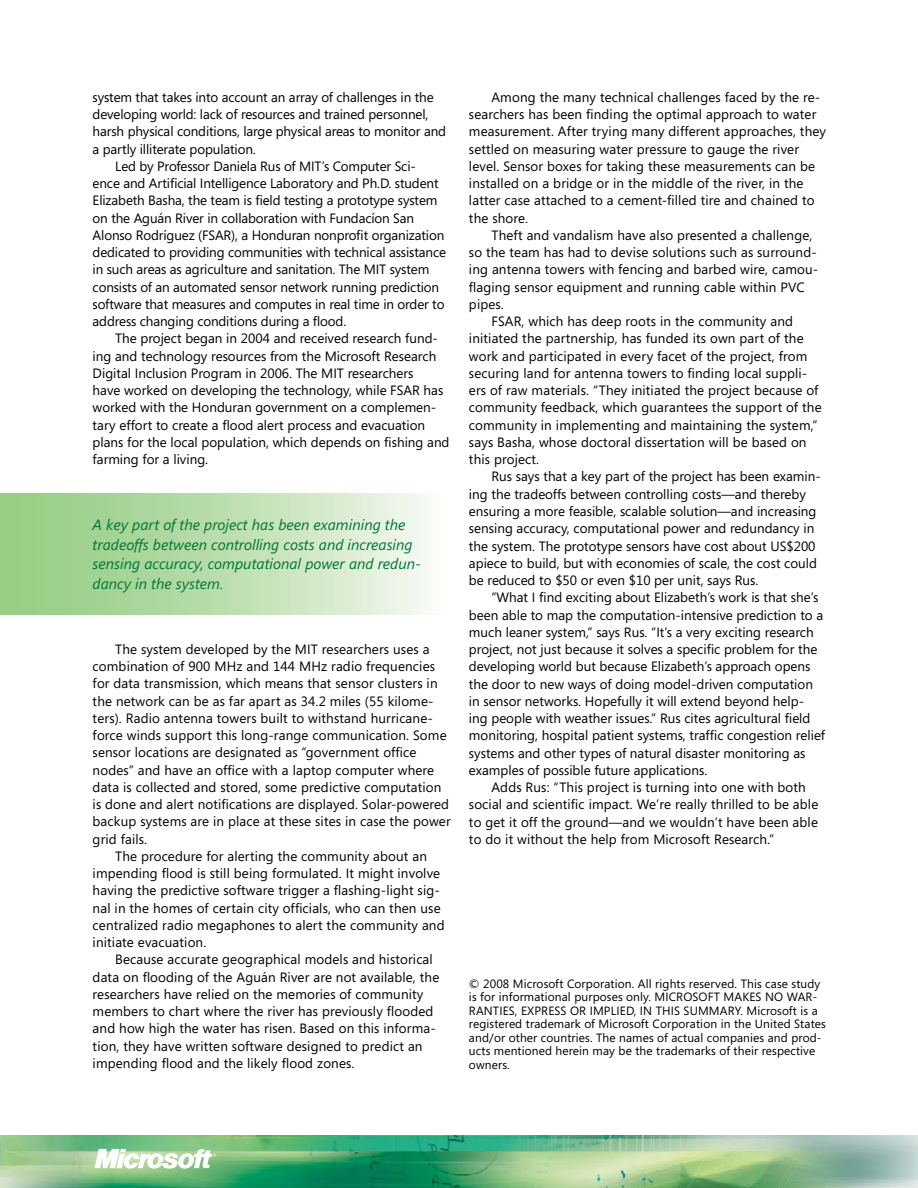
<style>
.page{position:relative;width:918px;height:1188px;background:#fff}
.page>*{position:absolute;margin:0;border:0;box-sizing:border-box;transform-origin:0 0}
.t1{font:italic 15px/19.5px "Segoe";color:#007735}
.t2{font:13.5px/17.2px "Segoe";letter-spacing:.01em;color:#000}
.t3{font:13.5px "Segoe";letter-spacing:-.01em;color:#000}
.t4{font:12px/13.5px "Segoe";letter-spacing:.01em;color:#000}
</style>
<div class="page">
<img style="left:0;top:1136px;width:918px;height:52px">
<svg style="left:94px;top:1149px;width:122px;height:20px"></svg>
<div style="left:0;top:493px;width:441px;height:122px;background:linear-gradient(to right,#8cc978,#f3f7ef)"></div>
<p class="t3" style="left:93px;top:88px;width:343px">system that takes into account an array of challenges in the</p>
<p class="t3" style="left:93px;top:105px;width:337px">developing world: lack of resources and trained personnel,</p>
<p class="t3" style="left:93px;top:122px;width:355px">harsh physical conditions, large physical areas to monitor and</p>
<p class="t3" style="left:93px;top:140px;width:165px">a partly illiterate population.</p>
<p class="t3" style="left:115px;top:157px;width:302px">Led by Professor Daniela Rus of MIT’s Computer Sci-</p>
<p class="t3" style="left:93px;top:174px;width:347px">ence and Artificial Intelligence Laboratory and Ph.D. student</p>
<p class="t3" style="left:93px;top:191px;width:346px">Elizabeth Basha, the team is field testing a prototype system</p>
<p class="t3" style="left:93px;top:209px;width:323px">on the Aguán River in collaboration with Fundacíon San</p>
<p class="t3" style="left:93px;top:226px;width:353px">Alonso Rodríguez (FSAR), a Honduran nonprofit organization</p>
<p class="t3" style="left:93px;top:243px;width:355px">dedicated to providing communities with technical assistance</p>
<p class="t3" style="left:93px;top:260px;width:338px">in such areas as agriculture and sanitation. The MIT system</p>
<p class="t3" style="left:93px;top:278px;width:348px">consists of an automated sensor network running prediction</p>
<p class="t3" style="left:93px;top:295px;width:353px">software that measures and computes in real time in order to</p>
<p class="t3" style="left:93px;top:312px;width:255px">address changing conditions during a flood.</p>
<p class="t2" style="left:115px;top:330px;width:324px">The project began in 2004 and received research fund-</p>
<p class="t2" style="left:93px;top:347px;width:345px">ing and technology resources from the Microsoft Research</p>
<p class="t2" style="left:93px;top:364px;width:322px">Digital Inclusion Program in 2006. The MIT researchers</p>
<p class="t2" style="left:93px;top:381px;width:352px">have worked on developing the technology, while FSAR has</p>
<p class="t2" style="left:93px;top:399px;width:345px">worked with the Honduran government on a complemen-</p>
<p class="t2" style="left:93px;top:416px;width:334px">tary effort to create a flood alert process and evacuation</p>
<p class="t2" style="left:93px;top:433px;width:358px">plans for the local population, which depends on fishing and</p>
<p class="t2" style="left:93px;top:450px;width:117px">farming for a living.</p>
<p class="t1" style="left:93px;top:515px;width:330px">A key part of the project has been examining the tradeoffs between controlling costs and increasing sensing accuracy, computational power and redun&shy;dancy in the system.</p>
<p class="t2" style="left:115px;top:640px;width:316px">The system developed by the MIT researchers uses a</p>
<p class="t2" style="left:93px;top:657px;width:344px">combination of 900 MHz and 144 MHz radio frequencies</p>
<p class="t2" style="left:93px;top:675px;width:347px">for data transmission, which means that sensor clusters in</p>
<p class="t2" style="left:93px;top:692px;width:342px">the network can be as far apart as 34.2 miles (55 kilome-</p>
<p class="t2" style="left:93px;top:709px;width:342px">ters). Radio antenna towers built to withstand hurricane-</p>
<p class="t2" style="left:93px;top:726px;width:355px">force winds support this long-range communication. Some</p>
<p class="t2" style="left:93px;top:744px;width:325px">sensor locations are designated as “government office</p>
<p class="t2" style="left:93px;top:761px;width:343px">nodes” and have an office with a laptop computer where</p>
<p class="t2" style="left:93px;top:778px;width:350px">data is collected and stored, some predictive computation</p>
<p class="t2" style="left:93px;top:795px;width:358px">is done and alert notifications are displayed. Solar-powered</p>
<p class="t2" style="left:93px;top:813px;width:360px">backup systems are in place at these sites in case the power</p>
<p class="t2" style="left:93px;top:830px;width:56px">grid fails.</p>
<p class="t2" style="left:115px;top:847px;width:313px">The procedure for alerting the community about an</p>
<p class="t2" style="left:93px;top:864px;width:349px">impending flood is still being formulated. It might involve</p>
<p class="t2" style="left:93px;top:882px;width:349px">having the predictive software trigger a flashing-light sig-</p>
<p class="t2" style="left:93px;top:899px;width:350px">nal in the homes of certain city officials, who can then use</p>
<p class="t2" style="left:93px;top:916px;width:353px">centralized radio megaphones to alert the community and</p>
<p class="t2" style="left:93px;top:933px;width:115px">initiate evacuation.</p>
<p class="t2" style="left:115px;top:951px;width:319px">Because accurate geographical models and historical</p>
<p class="t2" style="left:93px;top:968px;width:348px">data on flooding of the Aguán River are not available, the</p>
<p class="t2" style="left:93px;top:985px;width:332px">researchers have relied on the memories of community</p>
<p class="t2" style="left:93px;top:1002px;width:342px">members to chart where the river has previously flooded</p>
<p class="t2" style="left:93px;top:1020px;width:345px">and how high the water has risen. Based on this informa-</p>
<p class="t2" style="left:93px;top:1037px;width:331px">tion, they have written software designed to predict an</p>
<p class="t2" style="left:93px;top:1054px;width:263px">impending flood and the likely flood zones.</p>
<p class="t2" style="left:469px;top:88px;width:359px;text-indent:23px">Among the many technical challenges faced by the re&shy;searchers has been finding the optimal approach to water measurement. After trying many different approaches, they settled on measuring water pressure to gauge the river level. Sensor boxes for taking these measurements can be installed on a bridge or in the middle of the river, in the latter case attached to a cement-filled tire and chained to the shore.</p>
<p class="t2" style="left:491px;top:226px;width:322px">Theft and vandalism have also presented a challenge,</p>
<p class="t2" style="left:469px;top:243px;width:349px">so the team has had to devise solutions such as surround-</p>
<p class="t2" style="left:469px;top:261px;width:351px">ing antenna towers with fencing and barbed wire, camou-</p>
<p class="t2" style="left:469px;top:278px;width:337px">flaging sensor equipment and running cable within PVC</p>
<p class="t2" style="left:469px;top:295px;width:36px">pipes.</p>
<p class="t2" style="left:491px;top:312px;width:303px">FSAR, which has deep roots in the community and</p>
<p class="t2" style="left:469px;top:330px;width:336px">initiated the partnership, has funded its own part of the</p>
<p class="t2" style="left:469px;top:347px;width:340px">work and participated in every facet of the project, from</p>
<p class="t2" style="left:469px;top:364px;width:340px">securing land for antenna towers to finding local suppli-</p>
<p class="t2" style="left:469px;top:381px;width:351px">ers of raw materials. “They initiated the project because of</p>
<p class="t2" style="left:469px;top:399px;width:354px">community feedback, which guarantees the support of the</p>
<p class="t2" style="left:469px;top:416px;width:350px">community in implementing and maintaining the system,”</p>
<p class="t2" style="left:469px;top:433px;width:339px">says Basha, whose doctoral dissertation will be based on</p>
<p class="t2" style="left:469px;top:450px;width:72px">this project.</p>
<p class="t2" style="left:491px;top:468px;width:331px">Rus says that a key part of the project has been examin-</p>
<p class="t2" style="left:469px;top:485px;width:338px">ing the tradeoffs between controlling costs—and thereby</p>
<p class="t2" style="left:469px;top:502px;width:349px">ensuring a more feasible, scalable solution—and increasing</p>
<p class="t2" style="left:469px;top:520px;width:347px">sensing accuracy, computational power and redundancy in</p>
<p class="t2" style="left:469px;top:537px;width:348px">the system. The prototype sensors have cost about US$200</p>
<p class="t2" style="left:469px;top:554px;width:350px">apiece to build, but with economies of scale, the cost could</p>
<p class="t2" style="left:469px;top:571px;width:291px">be reduced to $50 or even $10 per unit, says Rus.</p>
<p class="t2" style="left:491px;top:589px;width:328px">“What I find exciting about Elizabeth’s work is that she’s</p>
<p class="t2" style="left:469px;top:606px;width:356px">been able to map the computation-intensive prediction to a</p>
<p class="t2" style="left:469px;top:623px;width:346px">much leaner system,” says Rus. “It’s a very exciting research</p>
<p class="t2" style="left:469px;top:640px;width:350px">project, not just because it solves a specific problem for the</p>
<p class="t2" style="left:469px;top:658px;width:343px">developing world but because Elizabeth’s approach opens</p>
<p class="t2" style="left:469px;top:675px;width:346px">the door to new ways of doing model-driven computation</p>
<p class="t2" style="left:469px;top:692px;width:337px">in sensor networks. Hopefully it will extend beyond help-</p>
<p class="t2" style="left:469px;top:709px;width:343px">ing people with weather issues.” Rus cites agricultural field</p>
<p class="t2" style="left:469px;top:727px;width:358px">monitoring, hospital patient systems, traffic congestion relief</p>
<p class="t2" style="left:469px;top:744px;width:338px">systems and other types of natural disaster monitoring as</p>
<p class="t2" style="left:469px;top:761px;width:240px">examples of possible future applications.</p>
<p class="t2" style="left:491px;top:778px;width:316px">Adds Rus: “This project is turning into one with both</p>
<p class="t2" style="left:469px;top:796px;width:351px">social and scientific impact. We’re really thrilled to be able</p>
<p class="t2" style="left:469px;top:813px;width:350px">to get it off the ground—and we wouldn’t have been able</p>
<p class="t2" style="left:469px;top:830px;width:307px">to do it without the help from Microsoft Research.”</p>
<p class="t4" style="left:469px;top:976px;width:358px">© 2008 Microsoft Corporation. All rights reserved. This case study is for informational purposes only. MICROSOFT MAKES NO WAR-RANTIES, EXPRESS OR IMPLIED, IN THIS SUMMARY. Microsoft is a registered trademark of Microsoft Corporation in the United States and/or other countries. The names of actual companies and prod&shy;ucts mentioned herein may be the trademarks of their respective owners.</p>
</div>
